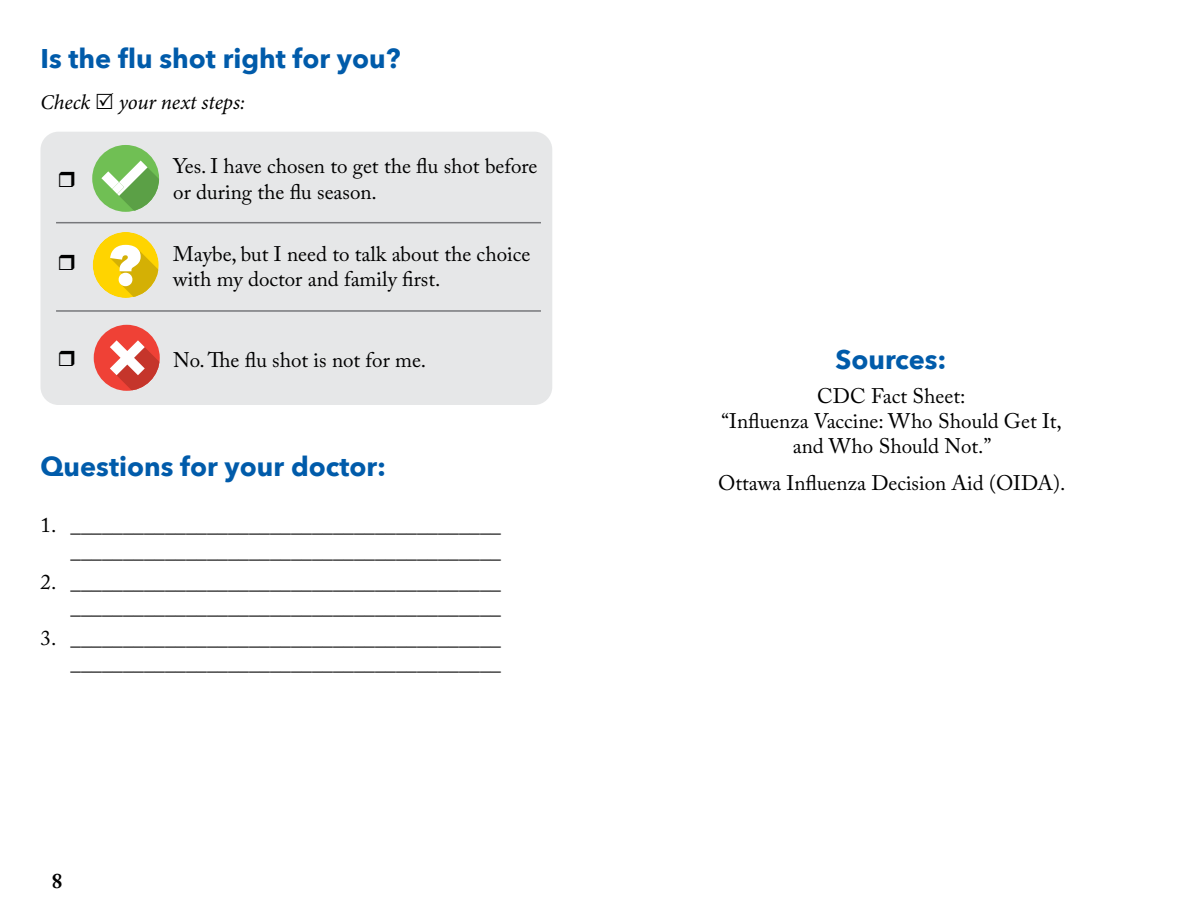
<style>
.page{position:relative;width:1188px;height:918px;background:#fff}
.page>*{position:absolute;margin:0;border:0;box-sizing:border-box;transform-origin:0 0}
.t1{font:700 27px "Avenir Next";color:#005baa}
.t2{font:21px/25.2px "Adobe Caslon Pro";color:#000;text-align:right}
.t3{font:italic 21px "Minion Pro";letter-spacing:-.005em;color:#000}
.t4{font:700 21px "Adobe Caslon Pro";color:#000}
</style>
<div class="page">
<div style="left:40px;top:132px;width:512px;height:273px;background:#e6e7e8;border-radius:18px"></div>
<div style="left:92px;top:145px;width:67px;height:67px;background:#70bf54;border-radius:50%"></div>
<svg style="left:101px;top:161px;width:58px;height:51px"></svg>
<div style="left:93px;top:232px;width:66px;height:66px;background:#ffd400;border-radius:50%"></div>
<svg style="left:110px;top:245px;width:49px;height:53px"></svg>
<div style="left:94px;top:325px;width:66px;height:66px;background:#ef4136;border-radius:50%"></div>
<svg style="left:110px;top:340px;width:50px;height:51px"></svg>
<hr style="left:56px;top:222px;width:485px;height:1px;background:#77787b">
<hr style="left:56px;top:310px;width:485px;height:2px;background:#77787b">
<p class="t1" style="left:40px;top:35px;width:362px">Is the flu shot right for you?</p>
<p class="t3" style="left:40px;top:88px;width:51px">Check</p>
<p class="t3" style="left:119px;top:88px;width:128px">your next steps:</p>
<p class="t2" style="left:173px;top:154px;width:366px;text-align:left">Yes. I have chosen to get the flu shot before or during the flu season.</p>
<p class="t2" style="left:173px;top:241px;width:359px;text-align:left">Maybe, but I need to talk about the choice with my doctor and family first.</p>
<p class="t2" style="left:173px;top:347px;width:254px">No. The flu shot is not for me.</p>
<p class="t1" style="left:40px;top:443px;width:347px">Questions for your doctor:</p>
<p class="t2" style="left:40px;top:513px;width:462px">1. _________________________________________ _________________________________________</p>
<p class="t2" style="left:40px;top:569px;width:462px">2. _________________________________________ _________________________________________</p>
<p class="t2" style="left:40px;top:625px;width:462px">3. _________________________________________ _________________________________________</p>
<p class="t4" style="left:52px;top:868px;width:12px">8</p>
<p class="t1" style="left:835px;top:336px;width:113px">Sources:</p>
<p class="t2" style="left:721px;top:383px;width:342px;text-align:center">CDC Fact Sheet:<br>“Influenza Vaccine: Who Should Get It, and Who Should Not.”</p>
<p class="t2" style="left:718px;top:470px;width:349px">Ottawa Influenza Decision Aid (OIDA).</p>
</div>
